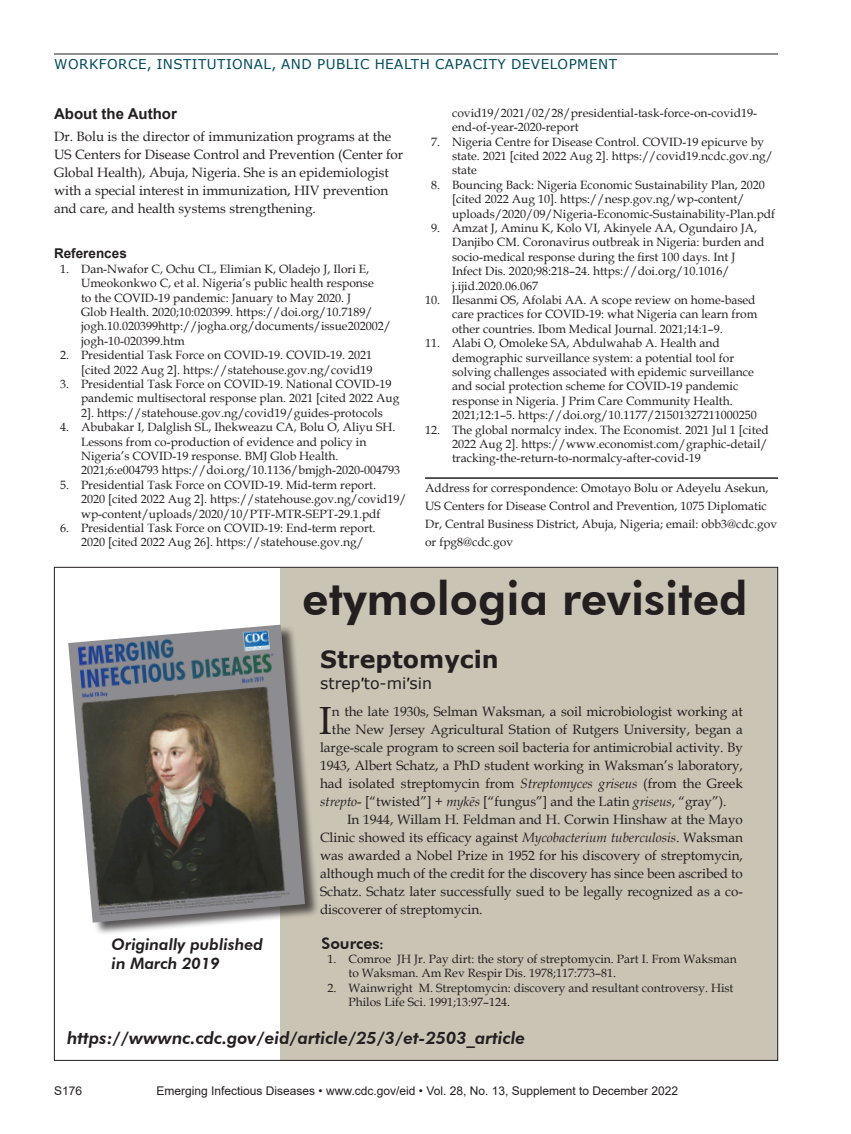
<style>
.page{position:relative;width:851px;height:1134px;background:#fff}
.page>*{position:absolute;margin:0;border:0;box-sizing:border-box;transform-origin:0 0}
.t1{font:800 46.2px "Futura BT";color:#231f20}
.Drop_Cap{font:39.3px "Book Antiqua";color:#231f20}
.t2{font:700 23.7px "Verdana";color:#231f20}
.t3{font:italic 800 17.1px "Futura BT";color:#231f20}
.t4{font:italic 800 15.75px "Futura BT";color:#231f20}
.t5{font:15.75px "Verdana";color:#231f20}
.t6{font:800 15.75px "Futura BT";color:#231f20}
.Bio_Head{font:700 15px "Arial";color:#231f20}
.Drop_Cap-2{font:13.5px "Book Antiqua";letter-spacing:-.005em;color:#231f20}
.Body_Text{font:13.5px/18px "Book Antiqua";letter-spacing:-.005em;color:#231f20;text-align:justify}
.Bio{font:13.5px/18px "Book Antiqua";color:#231f20}
.t7{font:13.5px "Verdana";letter-spacing:.035em;color:#004b5c}
.Ref_Title{font:700 13.5px "Arial";color:#231f20}
.References{font:12px/14.4px "Book Antiqua";color:#231f20}
.Correspondence{font:12px/18px "Book Antiqua";color:#231f20}
.t8{font:12px "Arial";color:#231f20}
.s1{font-family:"Arial";color:#000}
.s2{font-style:italic}
.s3{font-family:"Book Antiqua";font-weight:700;font-size:13.5px}
</style>
<div class="page">
<hr style="left:54px;top:54px;width:724px;height:1px;background:#231f20">
<hr style="left:425px;top:477px;width:353px;height:2px;background:#231f20">
<div style="left:280px;top:569px;width:497px;height:492px;background:#c9c4b4"></div>
<div style="left:70px;top:624px;width:250px;height:312px;background:#231f20;opacity:.75"></div>
<img style="left:68px;top:625px;width:237px;height:298px">
<p class="t7" style="left:54px;top:55px;width:564px">WORKFORCE, INSTITUTIONAL, AND PUBLIC HEALTH CAPACITY DEVELOPMENT</p>
<p class="Bio_Head" style="left:54px;top:103px;width:124px">About the Author</p>
<p class="Bio" style="left:54px;top:128px;width:351px">Dr. Bolu is the director of immunization programs at the US Centers for Disease Control and Prevention (Center for Global Health), Abuja, Nigeria. She is an epidemiologist with a special interest in immunization, HIV prevention and care, and health systems strengthening.</p>
<p class="Ref_Title" style="left:54px;top:244px;width:74px">References</p>
<p class="References" style="left:81px;top:261px;width:311px;text-indent:-21px">1. Dan-Nwafor C, Ochu CL, Elimian K, Oladejo J, Ilori E, Umeokonkwo C, et al. Nigeria’s public health response<br>to the COVID-19 pandemic: January to May 2020. J<br>Glob Health. 2020;10:020399. https://doi.org/10.7189/ jogh.10.020399http://jogha.org/documents/issue202002/ jogh-10-020399.htm</p>
<p class="References" style="left:60px;top:348px;width:314px;text-align:right">2. Presidential Task Force on COVID-19. COVID-19. 2021 [cited 2022 Aug 2]. https://statehouse.gov.ng/covid19</p>
<p class="References" style="left:81px;top:376px;width:320px;text-indent:-21px">3. Presidential Task Force on COVID-19. National COVID-19 pandemic multisectoral response plan. 2021 [cited 2022 Aug<br>2]. https://statehouse.gov.ng/covid19/guides-protocols</p>
<p class="References" style="left:81px;top:420px;width:320px;text-indent:-21px">4. Abubakar I, Dalglish SL, Ihekweazu CA, Bolu O, Aliyu SH.<br>Lessons from co-production of evidence and policy in Nigeria’s COVID-19 response. BMJ Glob Health.<br>2021;6:e004793 https://doi.org/10.1136/bmjgh-2020-004793</p>
<p class="References" style="left:81px;top:477px;width:327px;text-indent:-21px">5. Presidential Task Force on COVID-19. Mid-term report.<br>2020 [cited 2022 Aug 2]. https://statehouse.gov.ng/covid19/ wp-content/uploads/2020/10/PTF-MTR-SEPT-29.1.pdf</p>
<p class="References" style="left:81px;top:520px;width:296px;text-indent:-21px">6. Presidential Task Force on COVID-19: End-term report.<br>2020 [cited 2022 Aug 26]. https://statehouse.gov.ng/</p>
<p class="References" style="left:452px;top:105px;width:306px">covid19/2021/02/28/presidential-task-force-on-covid19- end-of-year-2020-report</p>
<p class="References" style="left:452px;top:134px;width:322px;text-indent:-21px">7. Nigeria Centre for Disease Control. COVID-19 epicurve by state. 2021 [cited 2022 Aug 2]. https://covid19.ncdc.gov.ng/ state</p>
<p class="References" style="left:452px;top:177px;width:324px;text-indent:-21px">8. Bouncing Back: Nigeria Economic Sustainability Plan, 2020 [cited 2022 Aug 10]. https://nesp.gov.ng/wp-content/ uploads/2020/09/Nigeria-Economic-Sustainability-Plan.pdf</p>
<p class="References" style="left:452px;top:220px;width:314px;text-indent:-21px">9. Amzat J, Aminu K, Kolo VI, Akinyele AA, Ogundairo JA, Danjibo CM. Coronavirus outbreak in Nigeria: burden and socio-medical response during the first 100 days. Int J Infect Dis. 2020;98:218–24. https://doi.org/10.1016/ j.ijid.2020.06.067</p>
<p class="References" style="left:452px;top:292px;width:307px;text-indent:-27px">10. Ilesanmi OS, Afolabi AA. A scope review on home-based care practices for COVID-19: what Nigeria can learn from other countries. Ibom Medical Journal. 2021;14:1–9.</p>
<p class="References" style="left:452px;top:336px;width:306px;text-indent:-27px">11. Alabi O, Omoleke SA, Abdulwahab A. Health and demographic surveillance system: a potential tool for solving challenges associated with epidemic surveillance and social protection scheme for COVID-19 pandemic response in Nigeria. J Prim Care Community Health.<br>2021;12:1–5. https://doi.org/10.1177/21501327211000250</p>
<p class="References" style="left:452px;top:422px;width:318px;text-align:justify;text-indent:-27px">12. The global normalcy index. The Economist. 2021 Jul 1 [cited 2022 Aug 2]. https://www.economist.com/graphic-detail/ tracking-the-return-to-normalcy-after-covid-19</p>
<p class="Correspondence" style="left:425px;top:479px;width:353px">Address for correspondence: Omotayo Bolu or Adeyelu Asekun, US Centers for Disease Control and Prevention, 1075 Diplomatic Dr, Central Business District, Abuja, Nigeria; email: obb3@cdc.gov or fpg8@cdc.gov</p>
<p class="t4" style="left:112px;top:934px;width:153px">Originally published</p>
<p class="t4" style="left:112px;top:953px;width:110px">in March 2019</p>
<p class="t1" style="left:302px;top:570px;width:447px">etymologia revisited</p>
<p class="t2" style="left:320px;top:642px;width:180px">Streptomycin</p>
<p class="t5" style="left:320px;top:672px;width:113px">strep<span class="s1">′</span>to-mi<span class="s1">′</span>sin</p>
<p class="Drop_Cap" style="left:319px;top:694px;width:15px">I</p>
<p class="Drop_Cap-2" style="left:332px;top:702px;width:412px">n the late 1930s, Selman Waksman, a soil microbiologist working at</p>
<p class="Drop_Cap-2" style="left:332px;top:720px;width:412px">the New Jersey Agricultural Station of Rutgers University, began a</p>
<p class="Drop_Cap-2" style="left:320px;top:738px;width:424px">large-scale program to screen soil bacteria for antimicrobial activity. By</p>
<p class="Drop_Cap-2" style="left:320px;top:756px;width:424px">1943, Albert Schatz, a PhD student working in Waksman’s laboratory,</p>
<p class="Drop_Cap-2" style="left:320px;top:774px;width:424px">had isolated streptomycin from <span class="s2">Streptomyces griseus</span> (from the Greek</p>
<p class="Drop_Cap-2" style="left:320px;top:792px;width:408px"><span class="s2">strepto</span>- [“twisted”] + <span class="s2">mykēs</span> [“fungus”] and the Latin <span class="s2">griseus</span>, “gray”).</p>
<p class="Body_Text" style="left:320px;top:810px;width:424px;text-indent:27px">In 1944, Willam H. Feldman and H. Corwin Hinshaw at the Mayo Clinic showed its efficacy against <span class="s2">Mycobacterium tuberculosis</span>. Waksman was awarded a Nobel Prize in 1952 for his discovery of streptomycin, although much of the credit for the discovery has since been ascribed to Schatz. Schatz later successfully sued to be legally recognized as a co&shy;discoverer of streptomycin.</p>
<p class="t6" style="left:321px;top:933px;width:63px">Sources<span class="s3">:</span></p>
<p class="References" style="left:348px;top:951px;width:390px;text-indent:-21px">1. Comroe JH Jr. Pay dirt: the story of streptomycin. Part I. From Waksman to Waksman. Am Rev Respir Dis. 1978;117:773–81.</p>
<p class="References" style="left:348px;top:980px;width:386px;text-indent:-21px">2. Wainwright M. Streptomycin: discovery and resultant controversy. Hist<br>Philos Life Sci. 1991;13:97–124.</p>
<p class="t3" style="left:67px;top:1028px;width:460px">https://wwwnc.cdc.gov/eid/article/25/3/et-2503_article</p>
<p class="t8" style="left:54px;top:1083px;width:30px">S176</p>
<p class="t8" style="left:156px;top:1083px;width:523px">Emerging Infectious Diseases • www.cdc.gov/eid • Vol. 28, No. 13, Supplement to December 2022</p>
</div>
